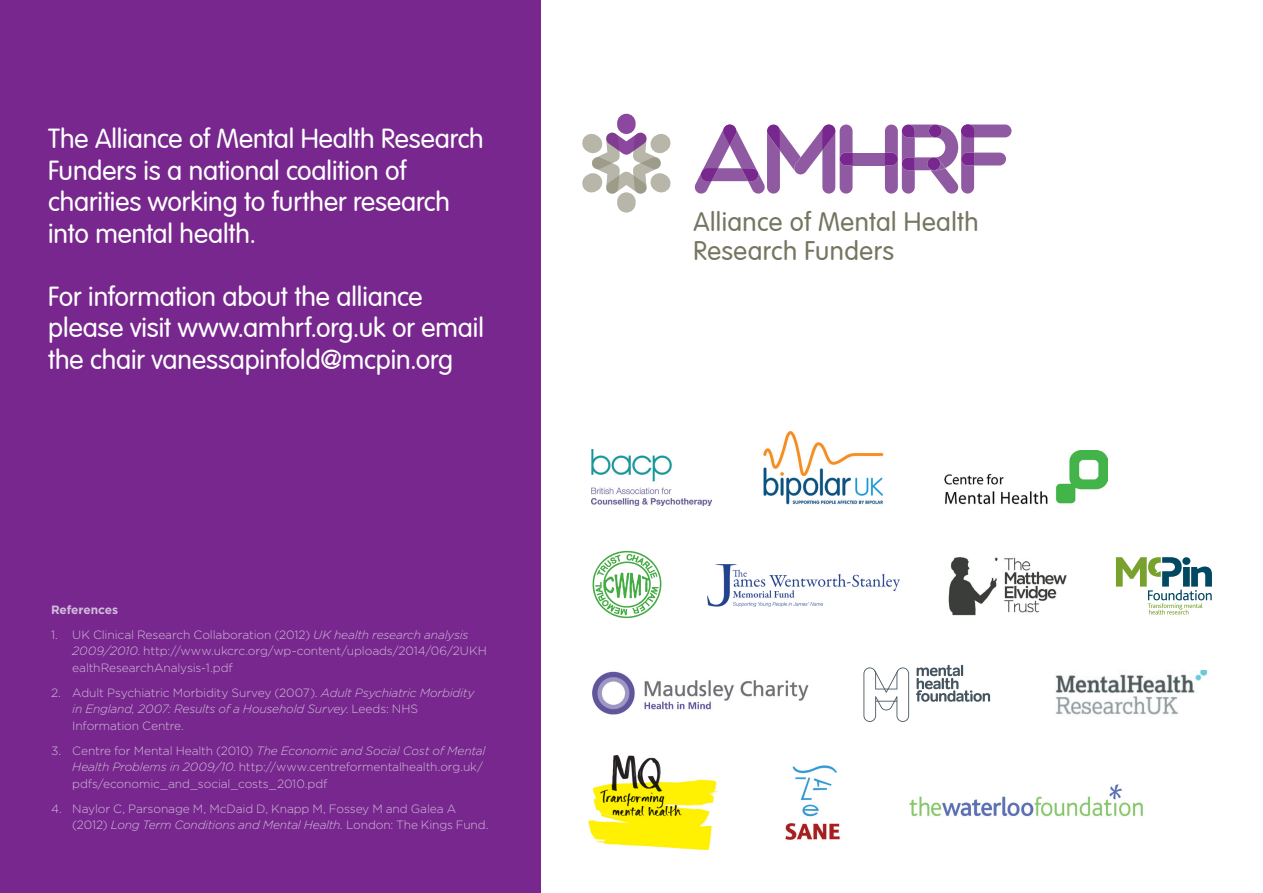
<style>
.page{position:relative;width:1263px;height:893px;background:#fff}
.page>*{position:absolute;margin:0;border:0;box-sizing:border-box;transform-origin:0 0}
.t1{font:300 27px/31.5px "VAG Rounded LT";letter-spacing:-.005em;color:#fff}
.t2{font:300 26.25px/28.7px "VAG Rounded LT";letter-spacing:.015em;color:#767561}
.t3{font:300 12px/16.5px "Gotham";letter-spacing:-.01em;color:#d0bdda}
.t4{font:700 12px "Gotham";letter-spacing:-.01em;color:#d0bdda}
.s1{font-style:italic}
</style>
<div class="page">
<img style="left:763px;top:430px;width:121px;height:75px">
<div style="left:0;top:0;width:540px;height:893px;background:#77278d"></div>
<svg style="left:617px;top:192px;width:19px;height:21px"></svg>
<svg style="left:582px;top:132px;width:89px;height:62px"></svg>
<svg style="left:617px;top:114px;width:19px;height:20px"></svg>
<div style="left:852px;top:153px;width:33px;height:13px;background:#905aa2"></div>
<svg style="left:694px;top:124px;width:158px;height:70px"></svg>
<div style="left:961px;top:125px;width:50px;height:12px;background:#905aa2;border-radius:6px"></div>
<svg style="left:885px;top:125px;width:121px;height:69px"></svg>
<svg style="left:592px;top:551px;width:69px;height:67px"></svg>
<svg style="left:1116px;top:557px;width:96px;height:57px"></svg>
<img style="left:945px;top:451px;width:162px;height:54px">
<img style="left:708px;top:565px;width:191px;height:42px">
<img style="left:592px;top:671px;width:217px;height:44px">
<img style="left:948px;top:557px;width:119px;height:59px">
<img style="left:1055px;top:670px;width:153px;height:45px">
<img style="left:785px;top:765px;width:55px;height:75px">
<img style="left:909px;top:784px;width:234px;height:33px">
<img style="left:591px;top:449px;width:121px;height:57px">
<svg style="left:863px;top:667px;width:46px;height:55px"></svg>
<svg style="left:916px;top:665px;width:74px;height:37px"></svg>
<img style="left:588px;top:755px;width:129px;height:94px">
<h1 class="t1" style="left:48px;top:124px;width:437px">The Alliance of Mental Health Research Funders is a national coalition of charities working to further research into mental health.</h1>
<h1 class="t1" style="left:48px;top:282px;width:437px">For information about the alliance please visit www.amhrf.org.uk or email the chair vanessapinfold@mcpin.org</h1>
<p class="t4" style="left:51px;top:601px;width:69px">References</p>
<p class="t3" style="left:72px;top:626px;width:416px;text-indent:-21px">1. UK Clinical Research Collaboration (2012) <span class="s1">UK health research analysis<br>2009/2010</span>. http://www.ukcrc.org/wp-content/uploads/2014/06/2UKH ealthResearchAnalysis-1.pdf</p>
<p class="t3" style="left:72px;top:684px;width:404px;text-indent:-21px">2. Adult Psychiatric Morbidity Survey (2007). <span class="s1">Adult Psychiatric Morbidity in England, 2007: Results of a Household Survey</span>. Leeds: NHS<br>Information Centre.</p>
<p class="t3" style="left:72px;top:742px;width:415px;text-indent:-21px">3. Centre for Mental Health (2010) <span class="s1">The Economic and Social Cost of Mental<br>Health Problems in 2009/10</span>. http://www.centreformentalhealth.org.uk/ pdfs/economic_and_social_costs_2010.pdf</p>
<p class="t3" style="left:72px;top:800px;width:418px;text-indent:-21px">4. Naylor C, Parsonage M, McDaid D, Knapp M, Fossey M and Galea A (2012) <span class="s1">Long Term Conditions and Mental Health.</span> London: The Kings Fund.</p>
<h2 class="t2" style="left:694px;top:209px;width:286px">Alliance of Mental Health<br>Research Funders</h2>
</div>
